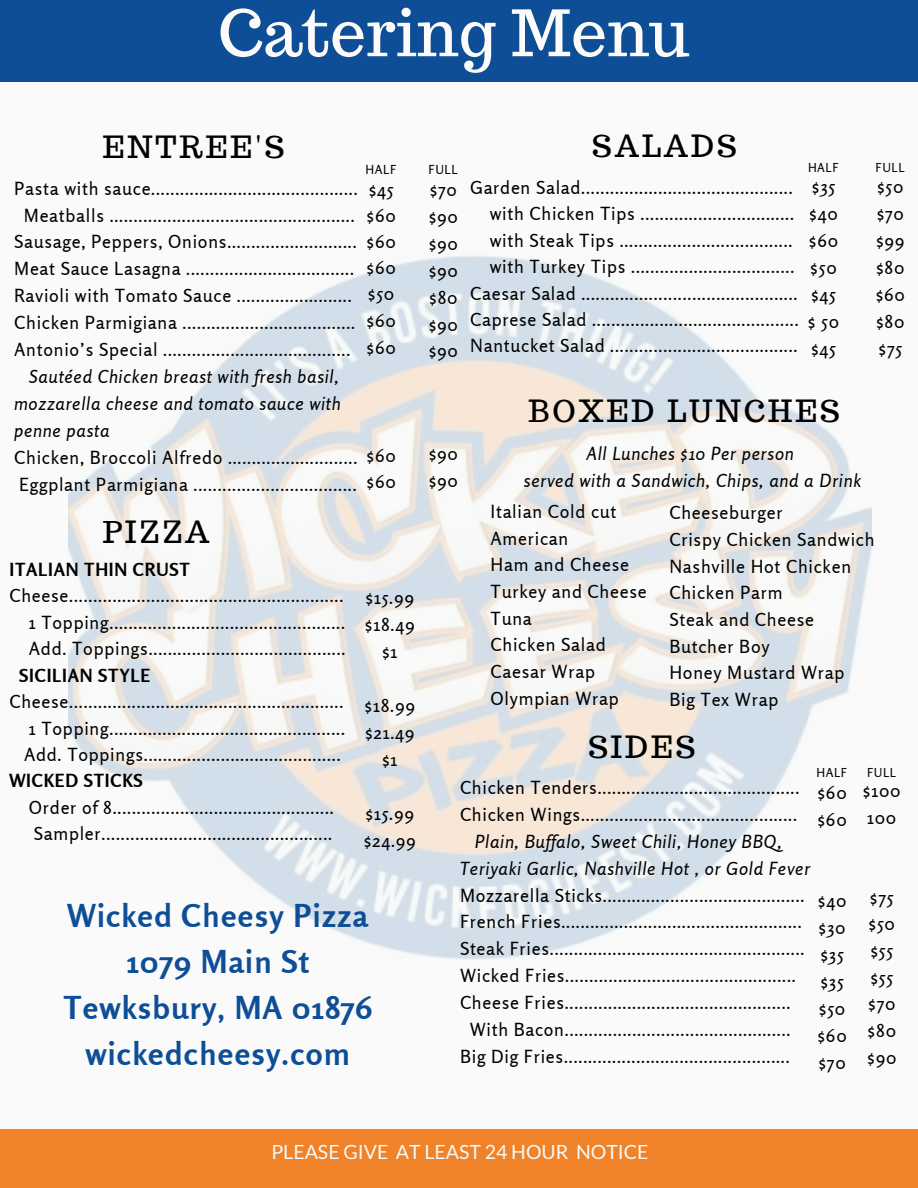
<style>
.page{position:relative;width:918px;height:1188px;background:#f9faf9}
.page>*{position:absolute;margin:0;border:0;box-sizing:border-box;transform-origin:0 0}
.t1{font:63.75px "Trocchi";color:#fcfbfa}
.t2{font:700 31.5px/46.2px "Rosario";letter-spacing:.04em;color:#0d4e97;text-align:center}
.t3{font:30px "Trocchi";letter-spacing:.1em;color:#000}
.t4{font:19.5px "Lato";color:#f9faf9}
.t5{font:18px/27px "Rosario";letter-spacing:.04em;color:#000}
.t6{font:italic 18px/27px "Rosario";letter-spacing:.04em;color:#000;text-align:center}
.t7{font:700 18px "Rosario";letter-spacing:.04em;color:#000}
.t8{font:12.3px "Rosario";letter-spacing:.04em;color:#000}
</style>
<div class="page">
<div style="left:0;top:0;width:918px;height:81px;background:#0d4e97"></div>
<div style="left:0;top:1129px;width:918px;height:59px;background:#f08229"></div>
<img style="left:69px;top:256px;width:803px;height:704px">
<p class="t1" style="left:218px;top:-9px;width:473px">Catering Menu</p>
<h1 class="t3" style="left:103px;top:128px;width:183px">ENTREE'S</h1>
<p class="t3" style="left:592px;top:127px;width:146px">SALADS</p>
<p class="t8" style="left:808px;top:160px;width:32px">HALF</p>
<h5 class="t8" style="left:876px;top:160px;width:31px">FULL</h5>
<h5 class="t5" style="left:808px;top:173px;width:33px">$35 $40 $60 $50 $45 $ 50 $45</h5>
<h5 class="t5" style="left:875px;top:173px;width:31px;text-align:justify">$50 $70 $99 $80 $60 $80 $75</h5>
<h2 class="t8" style="left:366px;top:162px;width:32px">HALF</h2>
<h2 class="t8" style="left:429px;top:162px;width:31px">FULL</h2>
<p class="t5" style="left:366px;top:176px;width:31px;line-height:26.4px">$45 $60 $60 $60 $50 $60 $60</p>
<h5 class="t5" style="left:470px;top:174px;width:324px">Garden Salad............................................</h5>
<h5 class="t5" style="left:490px;top:200px;width:306px">with Chicken Tips ................................</h5>
<h5 class="t5" style="left:490px;top:227px;width:304px">with Steak Tips ....................................</h5>
<h5 class="t5" style="left:490px;top:253px;width:306px">with Turkey Tips ..................................</h5>
<h5 class="t5" style="left:470px;top:279px;width:329px">Caesar Salad .............................................</h5>
<h5 class="t5" style="left:470px;top:306px;width:330px">Caprese Salad ...........................................</h5>
<h5 class="t5" style="left:470px;top:332px;width:329px">Nantucket Salad .......................................</h5>
<p class="t5" style="left:14px;top:174px;width:345px">Pasta with sauce...........................................</p>
<p class="t5" style="left:24px;top:201px;width:332px">Meatballs ...................................................</p>
<p class="t5" style="left:14px;top:228px;width:344px">Sausage, Peppers, Onions...........................</p>
<p class="t5" style="left:14px;top:255px;width:341px">Meat Sauce Lasagna ...................................</p>
<p class="t5" style="left:14px;top:282px;width:339px">Ravioli with Tomato Sauce ........................</p>
<p class="t5" style="left:14px;top:309px;width:343px">Chicken Parmigiana ....................................</p>
<p class="t5" style="left:14px;top:336px;width:338px">Antonio’s Special .......................................</p>
<p class="t6" style="left:29px;top:363px;width:312px">Sautéed Chicken breast with fresh basil,</p>
<p class="t6" style="left:14px;top:390px;width:328px">mozzarella cheese and tomato sauce with</p>
<p class="t6" style="left:14px;top:417px;width:97px">penne pasta</p>
<p class="t5" style="left:14px;top:444px;width:345px">Chicken, Broccoli Alfredo ...........................</p>
<p class="t5" style="left:19px;top:471px;width:339px">Eggplant Parmigiana ..................................</p>
<p class="t5" style="left:428px;top:176px;width:31px;text-align:justify">$70 $90 $90 $90 $80 $90 $90</p>
<p class="t3" style="left:528px;top:392px;width:313px">BOXED LUNCHES</p>
<h5 class="t6" style="left:524px;top:440px;width:339px">All Lunches $10 Per person<br>served with a Sandwich, Chips, and a Drink</h5>
<h5 class="t5" style="left:669px;top:499px;width:207px">Cheeseburger<br>Crispy Chicken Sandwich<br>Nashville Hot Chicken<br>Chicken Parm<br>Steak and Cheese<br>Butcher Boy<br>Honey Mustard Wrap<br>Big Tex Wrap</h5>
<h5 class="t5" style="left:366px;top:442px;width:31px;line-height:26.2px">$60 $60</h5>
<h5 class="t5" style="left:428px;top:440px;width:31px">$90 $90</h5>
<h5 class="t5" style="left:491px;top:498px;width:158px">Italian Cold cut<br>American<br>Ham and Cheese<br>Turkey and Cheese<br>Tuna<br>Chicken Salad<br>Caesar Wrap<br>Olympian Wrap</h5>
<h5 class="t3" style="left:103px;top:512px;width:108px">PIZZA</h5>
<h5 class="t7" style="left:9px;top:558px;width:182px">ITALIAN THIN CRUST</h5>
<h5 class="t5" style="left:9px;top:582px;width:336px">Cheese.........................................................</h5>
<h5 class="t5" style="left:29px;top:609px;width:318px">1 Topping.................................................</h5>
<h5 class="t5" style="left:29px;top:635px;width:318px">Add. Toppings.........................................</h5>
<h5 class="t7" style="left:19px;top:664px;width:133px">SICILIAN STYLE</h5>
<h5 class="t5" style="left:9px;top:688px;width:336px">Cheese.........................................................</h5>
<h5 class="t5" style="left:29px;top:714px;width:318px">1 Topping.................................................</h5>
<h5 class="t5" style="left:24px;top:741px;width:318px">Add. Toppings.........................................</h5>
<h5 class="t7" style="left:9px;top:770px;width:135px">WICKED STICKS</h5>
<h5 class="t5" style="left:29px;top:794px;width:307px">Order of 8..............................................</h5>
<h5 class="t5" style="left:34px;top:820px;width:300px">Sampler................................................</h5>
<h5 class="t5" style="left:364px;top:584px;width:52px;text-align:center">$15.99 $18.49 $1</h5>
<h2 class="t5" style="left:364px;top:692px;width:52px;text-align:center">$18.99 $21.49 $1</h2>
<h5 class="t3" style="left:588px;top:727px;width:109px">SIDES</h5>
<h5 class="t8" style="left:817px;top:765px;width:32px">HALF</h5>
<h5 class="t8" style="left:867px;top:765px;width:31px">FULL</h5>
<h2 class="t5" style="left:817px;top:778px;width:31px">$60 $60</h2>
<h5 class="t5" style="left:460px;top:774px;width:341px">Chicken Tenders..........................................</h5>
<h5 class="t5" style="left:460px;top:800px;width:339px">Chicken Wings.............................................</h5>
<h5 class="t6" style="left:475px;top:827px;width:309px">Plain, Buf alo, Sweet Chili, Honey BBQ,</h5>
<h5 class="t6" style="left:460px;top:854px;width:352px">Teriyaki Garlic, Nashville Hot , or Gold Fever</h5>
<h5 class="t5" style="left:460px;top:881px;width:346px">Mozzarella Sticks..........................................</h5>
<h5 class="t5" style="left:460px;top:908px;width:343px">French Fries..................................................</h5>
<h5 class="t5" style="left:460px;top:935px;width:346px">Steak Fries.....................................................</h5>
<h5 class="t5" style="left:460px;top:962px;width:337px">Wicked Fries................................................</h5>
<h5 class="t5" style="left:460px;top:989px;width:332px">Cheese Fries...............................................</h5>
<h5 class="t5" style="left:470px;top:1016px;width:322px">With Bacon...............................................</h5>
<h5 class="t5" style="left:460px;top:1043px;width:331px">Big Dig Fries...............................................</h5>
<h5 class="t5" style="left:863px;top:777px;width:40px">$100<br>100</h5>
<h5 class="t5" style="left:363px;top:800px;width:54px">$15.99 $24.99</h5>
<h5 class="t5" style="left:867px;top:884px;width:31px">$75 $50 $55 $55 $70 $80 $90</h5>
<h2 class="t5" style="left:817px;top:886px;width:30px">$40 $30 $35 $35 $50</h2>
<p class="t5" style="left:817px;top:1021px;width:31px">$60 $70</p>
<h5 class="t2" style="left:64px;top:892px;width:310px">Wicked Cheesy Pizza<br>1079 Main St<br>Tewksbury, MA 01876 wickedcheesy.com</h5>
<h2 class="t4" style="left:271px;top:1140px;width:379px">PLEASE GIVE AT LEAST 24 HOUR NOTICE</h2>
</div>
